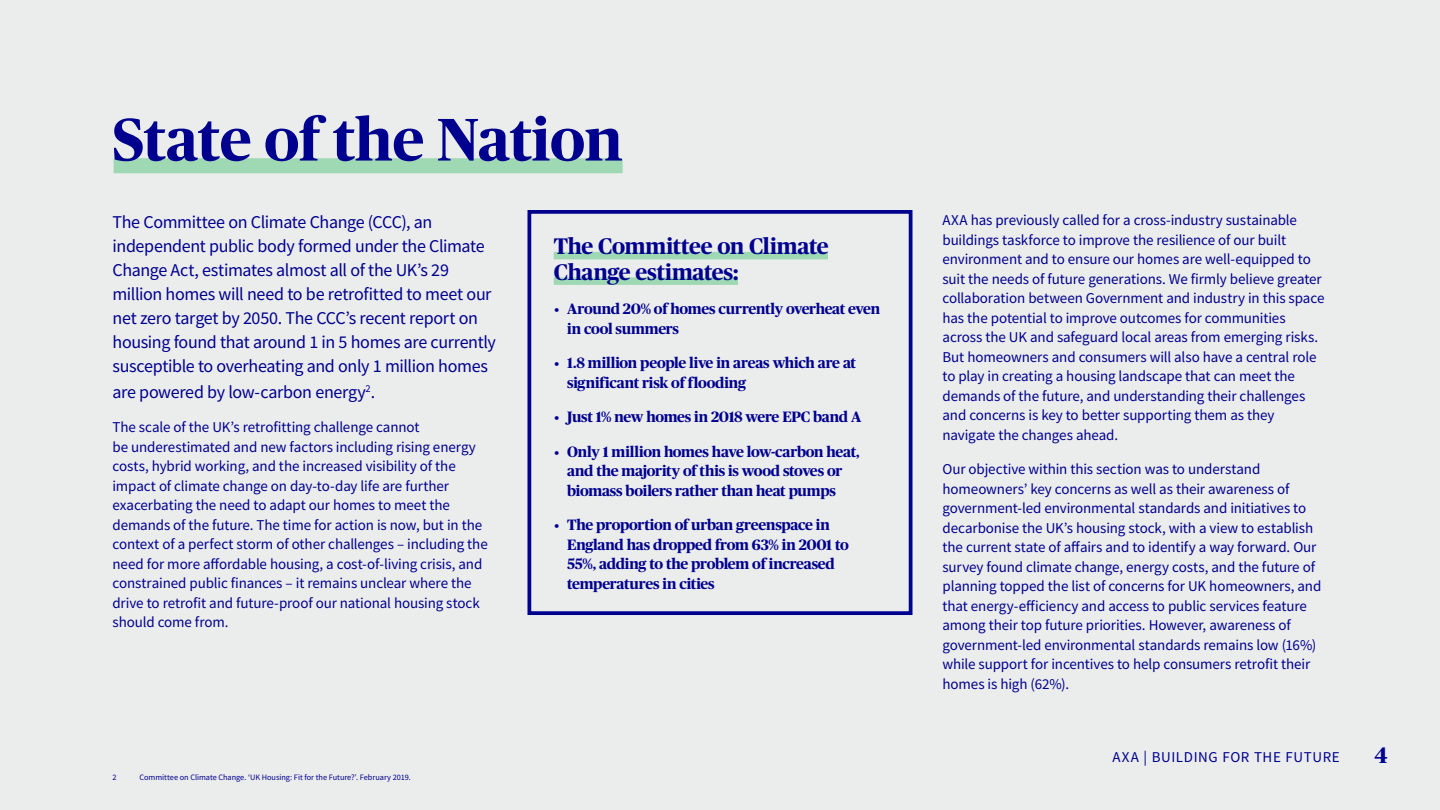
<style>
.page{position:relative;width:1440px;height:810px;background:#ebecec}
.page>*{position:absolute;margin:0;border:0;box-sizing:border-box;transform-origin:0 0}
.t1{font:700 60px "Publico Headline Trial";color:#00008f}
.t2{font:700 22.5px/25.5px "Publico Headline Trial";letter-spacing:-.01em;color:#00008f}
.t3{font:18px/24.2px "Source Sans Pro";letter-spacing:-.02em;color:#00008f}
.Body_bullets{font:15px/19.5px "Source Sans Pro";letter-spacing:-.01em;color:#00008f}
.t4{font:700 15px/19.5px "Publico Headline Trial";letter-spacing:-.02em;color:#00008f}
.Body_bullets-2{font:15px "Source Sans Pro";letter-spacing:.04em;color:#00008f}
.t5{font:8.25px "Source Sans Pro";letter-spacing:-.005em;color:#00008f}
.s1{font-family:"Victorian Orchid"}
</style>
<div class="page">
<div style="left:114px;top:158px;width:509px;height:15px;background:#9fd9b4"></div>
<div style="left:554px;top:277px;width:184px;height:8px;background:#9fd9b4"></div>
<div style="left:554px;top:252px;width:274px;height:7px;background:#9fd9b4"></div>
<div style="left:527px;top:210px;width:385px;height:405px;border:4px solid #00008f"></div>
<p class="t1" style="left:112px;top:115px;width:512px">State of the Nation</p>
<p class="t3" style="left:112px;top:210px;width:385px">The Committee on Climate Change (CCC), an independent public body formed under the Climate Change Act, estimates almost all of the UK’s 29 million homes will need to be retrofitted to meet our net zero target by 2050. The CCC’s recent report on housing found that around 1 in 5 homes are currently susceptible to overheating and only 1 million homes are powered by low-carbon energy<sup>2</sup>.</p>
<p class="Body_bullets" style="left:112px;top:418px;width:377px">The scale of the UK’s retrofitting challenge cannot<br>be underestimated and new factors including rising energy costs, hybrid working, and the increased visibility of the impact of climate change on day-to-day life are further exacerbating the need to adapt our homes to meet the demands of the future. The time for action is now, but in the context of a perfect storm of other challenges – including the need for more affordable housing, a cost-of-living crisis, and constrained public finances – it remains unclear where the drive to retrofit and future-proof our national housing stock should come from.</p>
<p class="t2" style="left:554px;top:235px;width:276px">The Committee on Climate<br>Change estimates<span class="s1">:</span></p>
<p class="t4" style="left:567px;top:300px;width:315px;text-indent:-14px"><span class="s1">•</span> Around 20<span class="s1">%</span> of homes currently overheat even in cool summers</p>
<p class="t4" style="left:567px;top:354px;width:290px;text-indent:-14px"><span class="s1">•</span> 1.8 million people live in areas which are at significant risk of flooding</p>
<p class="t4" style="left:554px;top:408px;width:309px"><span class="s1">•</span> Just 1<span class="s1">%</span> new homes in 2018 were EPC band A</p>
<p class="t4" style="left:567px;top:443px;width:294px;text-indent:-14px"><span class="s1">•</span> Only 1 million homes have low-carbon heat, and the majority of this is wood stoves or biomass boilers rather than heat pumps</p>
<p class="t4" style="left:567px;top:516px;width:283px;text-indent:-14px"><span class="s1">•</span> The proportion of urban greenspace in England has dropped from 63<span class="s1">%</span> in 2001 to 55<span class="s1">%</span>, adding to the problem of increased temperatures in cities</p>
<p class="t5" style="left:112px;top:772px;width:6px">2</p>
<p class="t5" style="left:140px;top:772px;width:273px">Committee on Climate Change. ‘UK Housing: Fit for the Future?’. February 2019.</p>
<p class="Body_bullets" style="left:942px;top:211px;width:383px">AXA has previously called for a cross-industry sustainable buildings taskforce to improve the resilience of our built environment and to ensure our homes are well-equipped to suit the needs of future generations. We firmly believe greater collaboration between Government and industry in this space has the potential to improve outcomes for communities across the UK and safeguard local areas from emerging risks.<br>But homeowners and consumers will also have a central role to play in creating a housing landscape that can meet the demands of the future, and understanding their challenges and concerns is key to better supporting them as they navigate the changes ahead.</p>
<p class="Body_bullets" style="left:942px;top:460px;width:380px">Our objective within this section was to understand homeowners’ key concerns as well as their awareness of government-led environmental standards and initiatives to decarbonise the UK’s housing stock, with a view to establish the current state of affairs and to identify a way forward. Our survey found climate change, energy costs, and the future of planning topped the list of concerns for UK homeowners, and that energy-efficiency and access to public services feature among their top future priorities. However, awareness of government-led environmental standards remains low (16%) while support for incentives to help consumers retrofit their homes is high (62%).</p>
<p class="Body_bullets-2" style="left:1112px;top:747px;width:229px">AXA | BUILDING FOR THE FUTURE</p>
<p class="t2" style="left:1375px;top:744px;width:15px">4</p>
</div>
